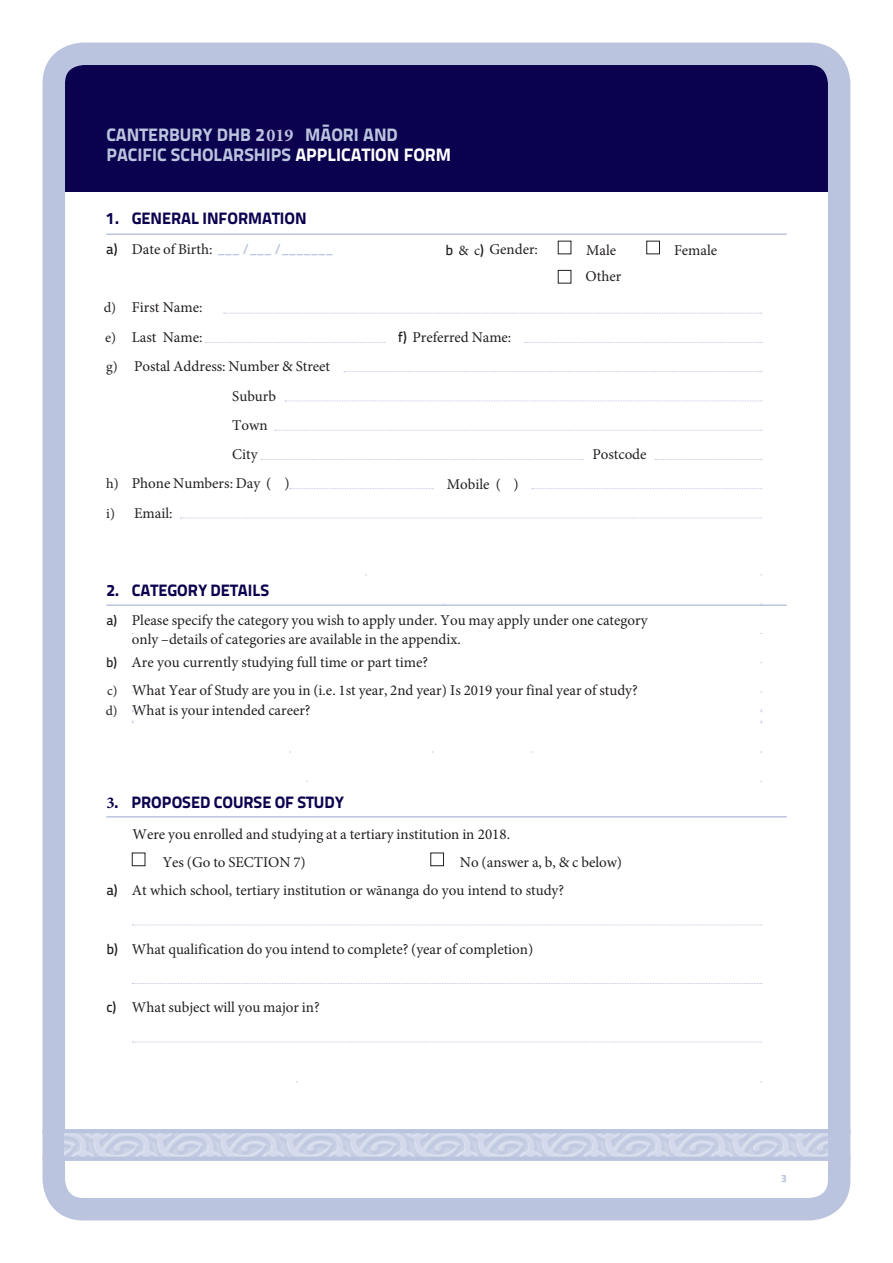
<style>
.page{position:relative;width:893px;height:1263px;background:#fff}
.page>*{position:absolute;margin:0;border:0;box-sizing:border-box;transform-origin:0 0}
.t1{font:800 18px/20.1px "Titillium Text 22 L";color:#bbc4de}
.t2{font:800 16.5px "Titillium Text 22 L";color:#0a024e}
.t3{font:15px/29.2px "Minion Pro";color:#231f20}
.t4{font:500 14.25px "Titillium Text 22 L";color:#bbc4de}
.t5{font:800 10.5px "Titillium Text 22 L";color:#bbc4de}
.s1{font-family:"Minion Pro";font-weight:700}
.s2{color:#fff}
.s3{color:#231f20}
.s4{font-family:"Minion Pro";font-weight:400;font-size:15px;color:#231f20}
.s5{font-family:"Titillium Text 22 L";font-weight:500;font-size:14.25px}
.s6{font-size:14.25px}
.s7{font-family:"Titillium Text 22 L";font-weight:500;font-size:13.5px}
.s8{font-size:13.5px}
</style>
<div class="page">
<div style="left:54px;top:54px;width:785px;height:137px;background:#0a024e"></div>
<div style="left:43px;top:43px;width:807px;height:1177px;border:22px solid #bbc4de;border-radius:30px"></div>
<hr style="left:106px;top:233px;width:681px;height:2px;background:#bbc4de">
<svg style="left:224px;top:313px;width:538px;height:1px"></svg>
<svg style="left:524px;top:342px;width:238px;height:1px"></svg>
<svg style="left:344px;top:371px;width:418px;height:1px"></svg>
<svg style="left:285px;top:401px;width:477px;height:1px"></svg>
<svg style="left:275px;top:430px;width:487px;height:1px"></svg>
<svg style="left:655px;top:459px;width:107px;height:1px"></svg>
<svg style="left:532px;top:488px;width:230px;height:1px"></svg>
<svg style="left:180px;top:518px;width:582px;height:1px"></svg>
<div style="left:646px;top:241px;width:14px;height:13px;border:1px solid #231f20"></div>
<div style="left:558px;top:270px;width:13px;height:13px;border:1px solid #231f20"></div>
<svg style="left:205px;top:342px;width:180px;height:1px"></svg>
<svg style="left:261px;top:459px;width:322px;height:1px"></svg>
<svg style="left:290px;top:488px;width:143px;height:1px"></svg>
<img style="left:65px;top:1133px;width:763px;height:24px">
<hr style="left:43px;top:1157px;width:807px;height:4px;background:#bbc4de">
<hr style="left:43px;top:1129px;width:807px;height:4px;background:#bbc4de">
<div style="left:253px;top:127px;width:40px;height:22px;background:#0f004f"></div>
<hr style="left:106px;top:604px;width:681px;height:2px;background:#bbc4de">
<hr style="left:106px;top:816px;width:681px;height:2px;background:#bbc4de">
<svg style="left:132px;top:925px;width:630px;height:1px"></svg>
<svg style="left:132px;top:983px;width:630px;height:1px"></svg>
<svg style="left:132px;top:1042px;width:630px;height:1px"></svg>
<div style="left:132px;top:853px;width:13px;height:13px;border:1px solid #231f20"></div>
<div style="left:430px;top:853px;width:14px;height:13px;border:1px solid #231f20"></div>
<p class="t1" style="left:106px;top:123px;width:346px">CANTERBURY DHB 2 <span class="s1">019</span> MĀORI AND<br>PACIFIC SCHOLARSHIPS <span class="s2">APPLICATION FORM</span></p>
<p class="t2" style="left:106px;top:205px;width:202px">1. GENERAL INFORMATION</p>
<p class="t4" style="left:106px;top:238px;width:229px"><span class="s3">a)</span> <span class="s4">Date of Birth:</span> ___ /___ /_______</p>
<p class="t3" style="left:445px;top:235px;width:94px"><span class="s5">b</span> <span class="s6">&amp; c</span><span class="s5">)</span> Gender:</p>
<p class="t3" style="left:586px;top:236px;width:32px">Male</p>
<p class="t3" style="left:674px;top:236px;width:45px">Female</p>
<p class="t3" style="left:104px;top:293px;width:100px"><span class="s6">d)</span> First Name: <span class="s6">e)</span> Last Name:</p>
<p class="t3" style="left:232px;top:352px;width:99px;text-indent:-126px"><span class="s6">g)</span> Postal Address: Number &amp; Street<br>Suburb<br>Town<br>City</p>
<p class="t3" style="left:398px;top:322px;width:115px"><span class="s5">f)</span> Preferred Name:</p>
<p class="t3" style="left:106px;top:469px;width:185px"><span class="s6">h)</span> Phone Numbers: Day ( )</p>
<p class="t3" style="left:447px;top:469px;width:73px">Mobile ( )</p>
<p class="t3" style="left:106px;top:498px;width:68px"><span class="s6">i)</span> Email:</p>
<p class="t3" style="left:586px;top:262px;width:37px">Other</p>
<p class="t3" style="left:592px;top:440px;width:56px">Postcode</p>
<p class="t2" style="left:106px;top:577px;width:164px">2. CATEGORY DETAILS</p>
<p class="t3" style="left:132px;top:612px;width:517px;line-height:18.3px;text-indent:-26px"><span class="s7">a)</span> Please specify the category you wish to apply under. You may apply under one category only –details of categories are available in the appendix.</p>
<p class="t3" style="left:106px;top:649px;width:533px;line-height:27.3px"><span class="s7">b)</span> Are you currently studying full time or part time?<br><span class="s8">c)</span> What Year of Study are you in (i.e. 1st year, 2nd year) Is 2019 your final year of study?</p>
<p class="t3" style="left:106px;top:696px;width:206px"><span class="s8">d)</span> What is your intended career?</p>
<p class="t2" style="left:106px;top:789px;width:239px"><span class="s1">3</span>. PROPOSED COURSE OF STUDY</p>
<p class="t3" style="left:163px;top:820px;width:349px;line-height:27.8px;text-indent:-30px">Were you enrolled and studying at a tertiary institution in 2018.<br>Yes (Go to SECTION 7)</p>
<p class="t3" style="left:106px;top:848px;width:517px;line-height:28.2px;text-indent:354px">No (answer a, b, &amp; c below) <span class="s5">a)</span> At which school, tertiary institution or wānanga do you intend to study?</p>
<p class="t3" style="left:106px;top:934px;width:428px"><span class="s5">b)</span> What qualification do you intend to complete? (year of completion)</p>
<p class="t3" style="left:106px;top:993px;width:215px"><span class="s5">c)</span> What subject will you major in?</p>
<p class="t5" style="left:781px;top:1169px;width:7px">3</p>
</div>
